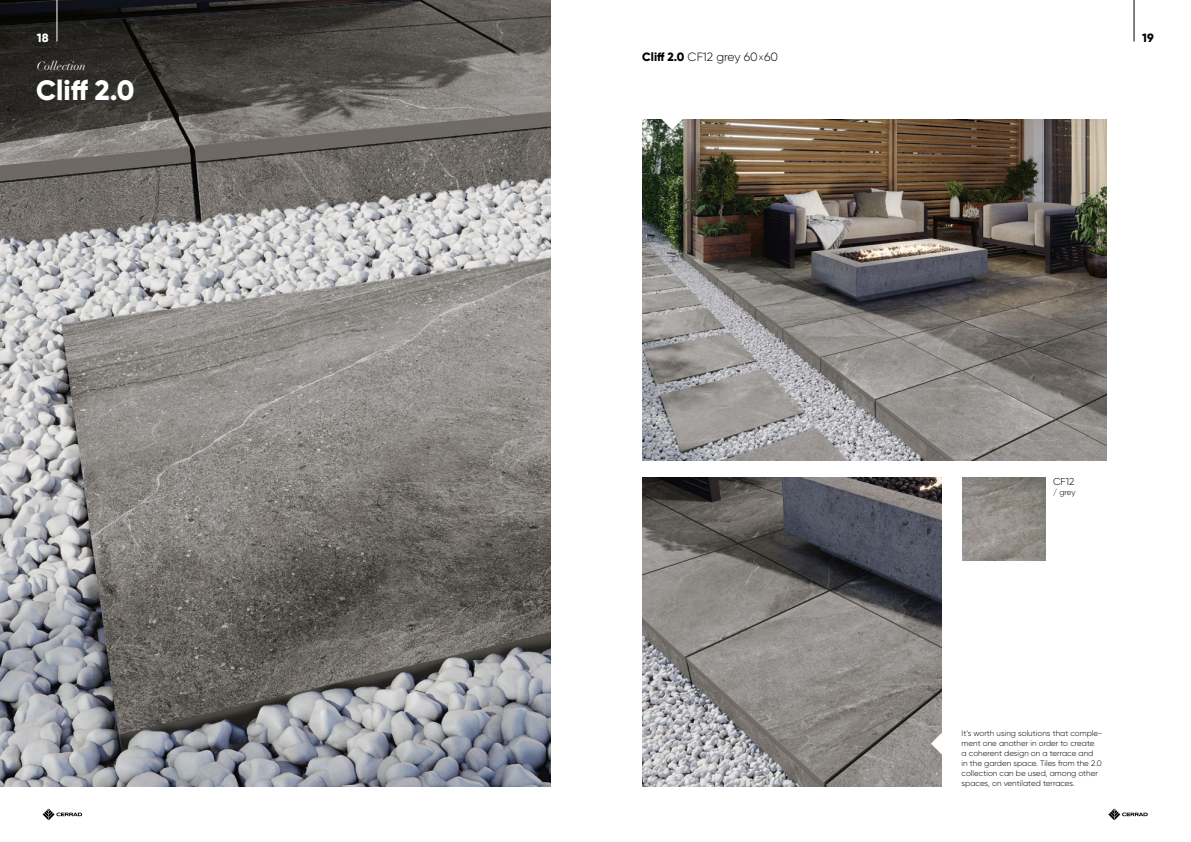
<style>
.page{position:relative;width:1191px;height:842px;background:#fff}
.page>*{position:absolute;margin:0;border:0;box-sizing:border-box;transform-origin:0 0}
.t1{font:800 28px "Gilroy";color:#fff}
.t2{font:300 12px "Gilroy";color:#000}
.t3{font:italic 12px "Didot";color:#fff}
.t4{font:800 12px "Gilroy";color:#000}
.t5{font:800 12px "Gilroy";color:#fff}
.t6{font:300 10px "Gilroy";color:#000}
.t7{font:300 8px/10px "Gilroy";color:#000}
.s1{font-weight:800}
.s2{font-size:9px}
</style>
<div class="page">
<hr style="left:1133px;top:0;width:1px;height:42px;background:#000">
<img style="left:0;top:0;width:550px;height:786px">
<img style="left:642px;top:119px;width:464px;height:342px">
<img style="left:642px;top:477px;width:299px;height:309px">
<img style="left:962px;top:477px;width:83px;height:84px">
<svg style="left:43px;top:809px;width:39px;height:11px"></svg>
<svg style="left:1108px;top:809px;width:39px;height:11px"></svg>
<hr style="left:56px;top:0;width:1px;height:42px;background:#fff">
<svg style="left:931px;top:733px;width:11px;height:21px"></svg>
<svg style="left:661px;top:119px;width:21px;height:11px"></svg>
<p class="t5" style="left:37px;top:30px;width:13px">18</p>
<p class="t3" style="left:37px;top:59px;width:51px">Collection</p>
<p class="t1" style="left:36px;top:73px;width:100px">Cliff 2.0</p>
<p class="t2" style="left:642px;top:50px;width:137px"><span class="s1">Cliff 2.0</span> CF12 grey 60<span class="s2">x</span>60</p>
<h2 class="t4" style="left:1142px;top:30px;width:13px">19</h2>
<p class="t6" style="left:1053px;top:476px;width:23px">CF12</p>
<p class="t7" style="left:1053px;top:487px;width:24px">/ grey</p>
<p class="t7" style="left:961px;top:728px;width:142px">It’s worth using solutions that comple&shy;ment one another in order to create<br>a coherent design on a terrace and<br>in the garden space. Tiles from the 2.0 collection can be used, among other spaces, on ventilated terraces.</p>
</div>
